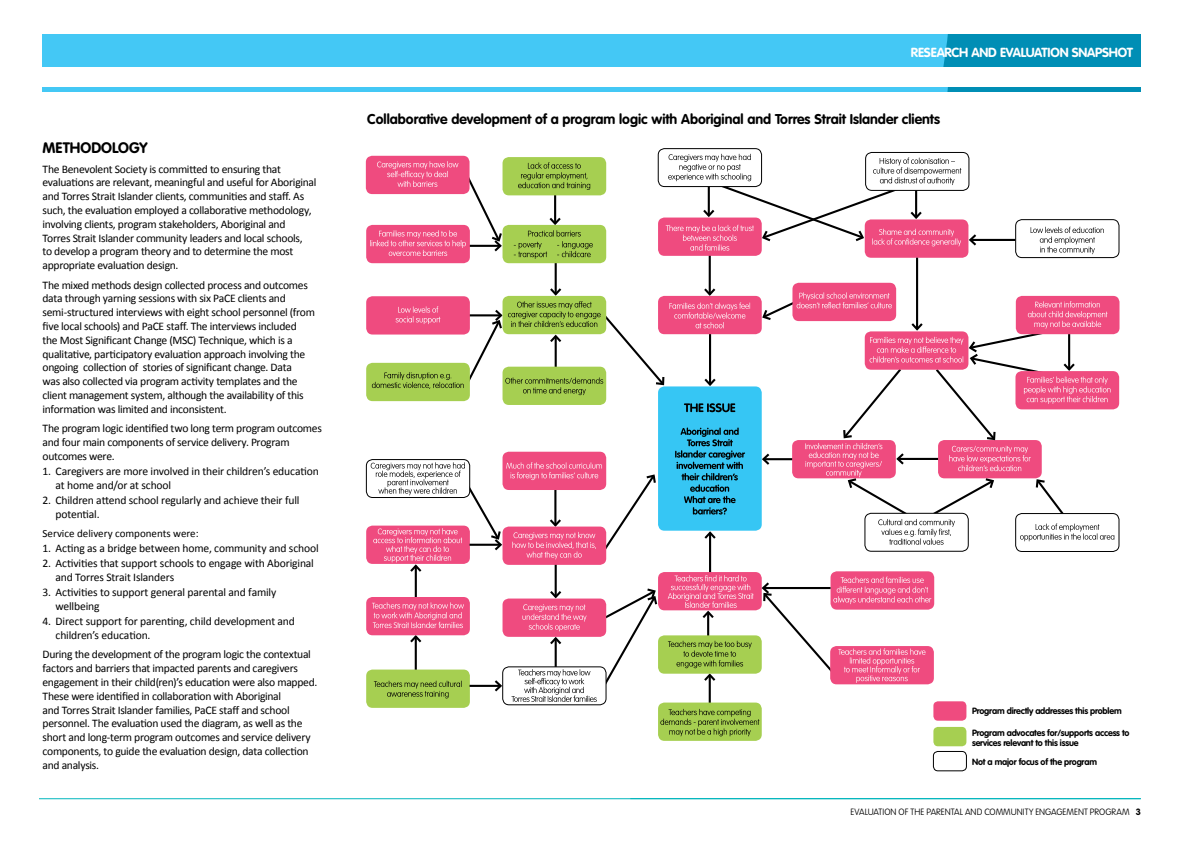
<style>
.page{position:relative;width:1177px;height:842px;background:#fff}
.page>*{position:absolute;margin:0;border:0;box-sizing:border-box;transform-origin:0 0}
.t1{font:700 15px "VAG Rounded";color:#000}
.t2{font:700 14px "VAG Rounded";color:#000}
.t3{font:700 13px "VAG Rounded";letter-spacing:-.015em;color:#fff}
.t4{font:11.6px/13.8px "Calibri";letter-spacing:-.025em;color:#000}
.t5{font:11px "Calibri";color:#000}
.t6{font:700 9px/10.7px "VAG Rounded";letter-spacing:-.02em;color:#000}
.t7{font:100 9px "VAG Rounded";letter-spacing:.005em;color:#000}
.s1{font-weight:700}
</style>
<div class="page">
<hr style="left:708px;top:251px;width:2px;height:43px;background:#000">
<hr style="left:709px;top:533px;width:2px;height:42px;background:#000">
<svg style="left:704px;top:531px;width:12px;height:10px"></svg>
<hr style="left:708px;top:675px;width:2px;height:30px;background:#000">
<hr style="left:554px;top:192px;width:2px;height:32px;background:#000">
<hr style="left:554px;top:260px;width:2px;height:34px;background:#000">
<hr style="left:707px;top:612px;width:2px;height:26px;background:#000">
<hr style="left:415px;top:636px;width:2px;height:35px;background:#000">
<hr style="left:415px;top:566px;width:2px;height:34px;background:#000">
<hr style="left:39px;top:798px;width:1101px;height:1px;background:#00b6bd">
<svg style="left:43px;top:34px;width:1097px;height:33px;background:#37bde9"></svg>
<svg style="left:43px;top:88px;width:1097px;height:3px;background:#38bde9"></svg>
<div style="left:658px;top:386px;width:103px;height:145px;background:#36c6f4;border-radius:6px"></div>
<div style="left:366px;top:156px;width:103px;height:38px;background:#ef4b7f;border-radius:6px"></div>
<div style="left:366px;top:225px;width:104px;height:38px;background:#ef4b7f;border-radius:6px"></div>
<div style="left:366px;top:296px;width:104px;height:39px;background:#ef4b7f;border-radius:6px"></div>
<div style="left:366px;top:363px;width:104px;height:38px;background:#a6cf51;border-radius:6px"></div>
<div style="left:366px;top:526px;width:104px;height:38px;background:#ef4b7f;border-radius:6px"></div>
<div style="left:366px;top:597px;width:104px;height:38px;background:#ef4b7f;border-radius:6px"></div>
<div style="left:366px;top:669px;width:104px;height:39px;background:#a6cf51;border-radius:6px"></div>
<div style="left:502px;top:157px;width:104px;height:38px;background:#a6cf51;border-radius:6px"></div>
<div style="left:502px;top:225px;width:104px;height:38px;background:#a6cf51;border-radius:6px"></div>
<div style="left:502px;top:367px;width:104px;height:38px;background:#a6cf51;border-radius:6px"></div>
<div style="left:502px;top:452px;width:104px;height:38px;background:#ef4b7f;border-radius:6px"></div>
<div style="left:658px;top:572px;width:103px;height:38px;background:#ef4b7f;border-radius:6px"></div>
<div style="left:658px;top:635px;width:103px;height:39px;background:#a6cf51;border-radius:6px"></div>
<div style="left:658px;top:702px;width:103px;height:39px;background:#a6cf51;border-radius:6px"></div>
<div style="left:658px;top:218px;width:103px;height:38px;background:#ef4b7f;border-radius:6px"></div>
<div style="left:658px;top:296px;width:103px;height:38px;background:#ef4b7f;border-radius:6px"></div>
<div style="left:864px;top:219px;width:104px;height:39px;background:#ef4b7f;border-radius:6px"></div>
<div style="left:830px;top:571px;width:104px;height:39px;background:#ef4b7f;border-radius:6px"></div>
<div style="left:1015px;top:219px;width:104px;height:39px;border:1px solid #000;border-radius:6px"></div>
<div style="left:1015px;top:513px;width:104px;height:39px;border:1px solid #000;border-radius:6px"></div>
<hr style="left:554px;top:560px;width:2px;height:37px;background:#000">
<hr style="left:916px;top:258px;width:2px;height:71px;background:#000">
<div style="left:792px;top:283px;width:104px;height:38px;background:#ef4b7f;border-radius:6px"></div>
<hr style="left:970px;top:239px;width:45px;height:2px;background:#000">
<svg style="left:968px;top:232px;width:10px;height:16px"></svg>
<div style="left:1015px;top:296px;width:104px;height:38px;background:#ef4b7f;border-radius:6px"></div>
<div style="left:1015px;top:371px;width:104px;height:38px;background:#ef4b7f;border-radius:6px"></div>
<div style="left:865px;top:152px;width:104px;height:39px;border:1px solid #000;border-radius:6px"></div>
<div style="left:657px;top:148px;width:105px;height:39px;border:1px solid #000;border-radius:6px"></div>
<hr style="left:469px;top:685px;width:31px;height:2px;background:#000">
<svg style="left:492px;top:680px;width:10px;height:12px"></svg>
<div style="left:502px;top:666px;width:104px;height:39px;border:1px solid #000;border-radius:6px"></div>
<div style="left:830px;top:646px;width:103px;height:38px;background:#ef4b7f;border-radius:6px"></div>
<div style="left:502px;top:598px;width:104px;height:39px;background:#ef4b7f;border-radius:6px"></div>
<div style="left:366px;top:459px;width:104px;height:39px;border:1px solid #000;border-radius:6px"></div>
<div style="left:864px;top:513px;width:104px;height:39px;border:1px solid #000;border-radius:6px"></div>
<svg style="left:675px;top:427px;width:70px;height:88px"></svg>
<svg style="left:684px;top:403px;width:51px;height:9px"></svg>
<svg style="left:370px;top:161px;width:133px;height:95px"></svg>
<svg style="left:372px;top:602px;width:92px;height:43px"></svg>
<svg style="left:374px;top:681px;width:87px;height:17px"></svg>
<svg style="left:518px;top:162px;width:72px;height:28px"></svg>
<svg style="left:667px;top:575px;width:86px;height:45px"></svg>
<svg style="left:667px;top:641px;width:84px;height:42px"></svg>
<svg style="left:660px;top:709px;width:99px;height:27px"></svg>
<svg style="left:1030px;top:227px;width:73px;height:27px"></svg>
<svg style="left:513px;top:215px;width:80px;height:44px"></svg>
<svg style="left:372px;top:286px;width:378px;height:109px"></svg>
<svg style="left:665px;top:154px;width:296px;height:97px"></svg>
<svg style="left:760px;top:577px;width:171px;height:106px"></svg>
<svg style="left:511px;top:587px;width:147px;height:115px"></svg>
<svg style="left:371px;top:462px;width:285px;height:112px"></svg>
<svg style="left:760px;top:292px;width:354px;height:253px"></svg>
<div style="left:933px;top:701px;width:33px;height:20px;background:#ef4b7f;border-radius:5px"></div>
<div style="left:933px;top:727px;width:33px;height:19px;background:#a6cf51;border-radius:5px"></div>
<div style="left:933px;top:751px;width:33px;height:20px;border:1px solid #000;border-radius:5px"></div>
<p class="t1" style="left:43px;top:139px;width:106px">METHODOLOGY</p>
<p class="t4" style="left:43px;top:162px;width:275px">The Benevolent Society is committed to ensuring that evaluations are relevant, meaningful and useful for Aboriginal and Torres Strait Islander clients, communities and staff. As such, the evaluation employed a collaborative methodology, involving clients, program stakeholders, Aboriginal and Torres Strait Islander community leaders and local schools,<br>to develop a program theory and to determine the most appropriate evaluation design.</p>
<p class="t4" style="left:43px;top:278px;width:274px">The mixed methods design collected process and outcomes data through yarning sessions with six PaCE clients and semi-structured interviews with eight school personnel (from five local schools) and PaCE staff. The interviews included<br>the Most Significant Change (MSC) Technique, which is a qualitative, participatory evaluation approach involving the ongoing collection of stories of significant change. Data<br>was also collected via program activity templates and the client management system, although the availability of this information was limited and inconsistent.</p>
<p class="t4" style="left:43px;top:422px;width:281px">The program logic identified two long term program outcomes and four main components of service delivery. Program outcomes were.</p>
<p class="t4" style="left:56px;top:464px;width:265px;text-indent:-13px">1. Caregivers are more involved in their children’s education at home and/or at school</p>
<p class="t4" style="left:56px;top:493px;width:245px;text-indent:-13px">2. Children attend school regularly and achieve their full potential.</p>
<p class="t5" style="left:43px;top:526px;width:158px">Service delivery components were:</p>
<p class="t4" style="left:43px;top:541px;width:278px">1. Acting as a bridge between home, community and school</p>
<p class="t4" style="left:56px;top:556px;width:260px;text-indent:-13px">2. Activities that support schools to engage with Aboriginal and Torres Strait Islanders</p>
<p class="t4" style="left:56px;top:585px;width:222px;text-indent:-13px">3. Activities to support general parental and family wellbeing</p>
<p class="t4" style="left:56px;top:614px;width:241px;text-indent:-13px">4. Direct support for parenting, child development and children’s education.</p>
<p class="t4" style="left:43px;top:648px;width:276px">During the development of the program logic the contextual factors and barriers that impacted parents and caregivers engagement in their child(ren)’s education were also mapped.<br>These were identified in collaboration with Aboriginal<br>and Torres Strait Islander families, PaCE staff and school personnel. The evaluation used the diagram, as well as the short and long-term program outcomes and service delivery components, to guide the evaluation design, data collection and analysis.</p>
<p class="t3" style="left:910px;top:45px;width:223px">RESEARCH AND EVALUATION SNAPSHOT</p>
<p class="t2" style="left:367px;top:111px;width:574px">Collaborative development of a program logic with Aboriginal and Torres Strait Islander clients</p>
<p class="t6" style="left:972px;top:706px;width:151px">Program directly addresses this problem</p>
<p class="t6" style="left:972px;top:727px;width:159px">Program advocates for/supports access to services relevant to this issue</p>
<p class="t6" style="left:972px;top:756px;width:126px">Not a major focus of the program</p>
<p class="t7" style="left:850px;top:807px;width:292px">EVALUATION OF THE PARENTAL AND COMMUNITY ENGAGEMENT PROGRAM <span class="s1">3</span></p>
</div>
